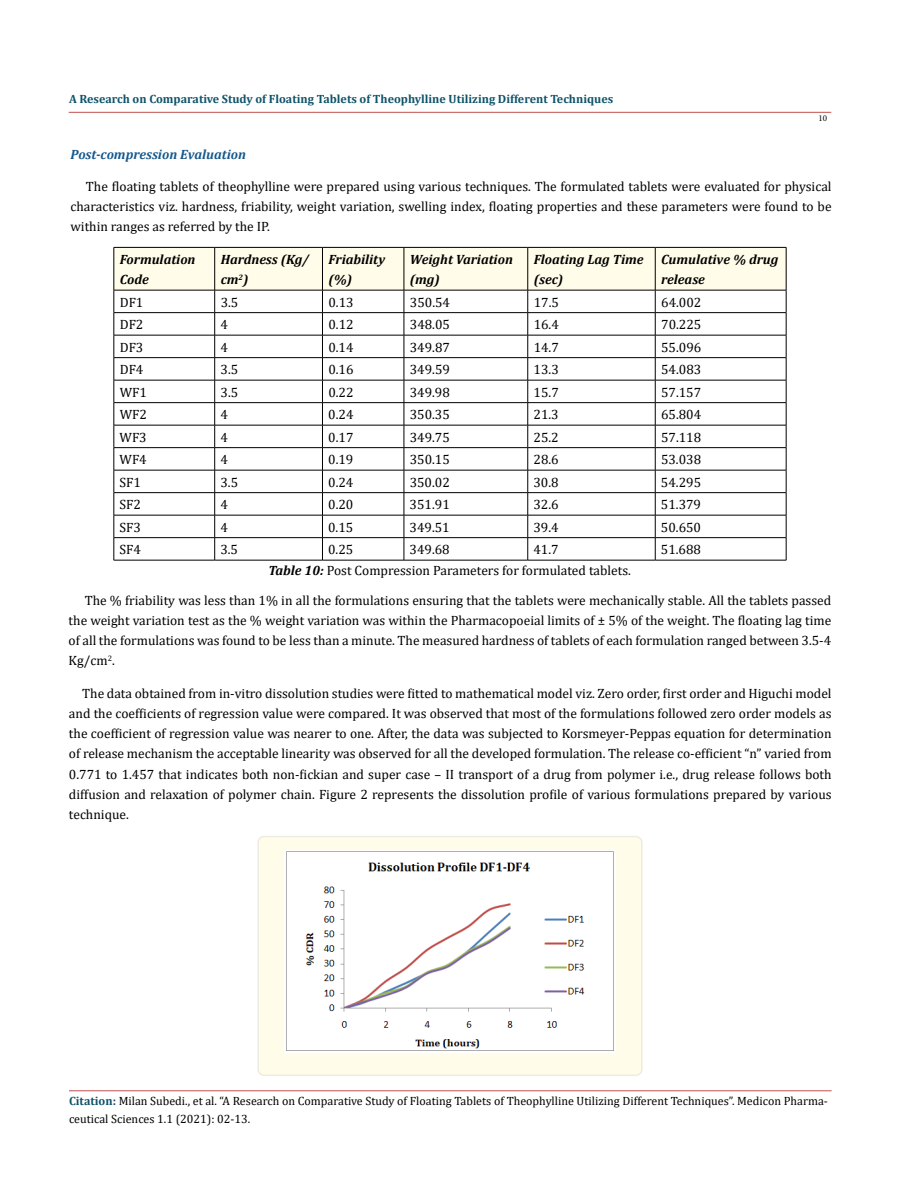
<style>
.page{position:relative;width:900px;height:1188px;background:#fff}
.page>*{position:absolute;margin:0;border:0;box-sizing:border-box;transform-origin:0 0}
.t1{font:13.5px/20.2px "Cambria";color:#000;text-align:justify}
.t2{font:italic 700 13.5px/20.2px "Cambria";color:#000}
.t3{font:italic 700 13.5px "Cambria";color:#15588c}
.t4{font:12px/18px "Cambria";color:#000}
.t5{font:700 12px "Cambria";color:#0e536a}
.t6{font:9px "Minion Pro";color:#000}
.s1{font-weight:700;font-style:italic}
.s2{font-weight:700;color:#0e536a}
.s3{font-weight:700;color:#173e88}
</style>
<div class="page">
<hr style="left:69px;top:1091px;width:763px;height:1px;background:#c0504d">
<hr style="left:69px;top:112px;width:762px;height:1px;background:#c0504d">
<svg style="left:114px;top:247px;width:673px;height:313px"></svg>
<hr style="left:114px;top:560px;width:101px;height:1px;background:#000">
<hr style="left:215px;top:560px;width:107px;height:1px;background:#000">
<hr style="left:322px;top:560px;width:82px;height:1px;background:#000">
<hr style="left:404px;top:560px;width:124px;height:1px;background:#000">
<hr style="left:528px;top:560px;width:127px;height:1px;background:#000">
<hr style="left:655px;top:560px;width:131px;height:1px;background:#000">
<div style="left:258px;top:837px;width:384px;height:238px;background:#fffde9;border-radius:6px"></div>
<div style="left:257px;top:836px;width:386px;height:240px;border:2px solid #eeece1;border-radius:6px"></div>
<img style="left:285px;top:851px;width:330px;height:201px">
<p class="t5" style="left:69px;top:90px;width:546px">A Research on Comparative Study of Floating Tablets of Theophylline Utilizing Different Techniques</p>
<p class="t6" style="left:818px;top:112px;width:10px">10</p>
<p class="t3" style="left:70px;top:145px;width:177px">Post-compression Evaluation</p>
<p class="t1" style="left:70px;top:176px;width:763px;text-indent:15px">The floating tablets of theophylline were prepared using various techniques. The formulated tablets were evaluated for physical characteristics viz. hardness, friability, weight variation, swelling index, floating properties and these parameters were found to be within ranges as referred by the IP.</p>
<p class="t2" style="left:120px;top:249px;width:77px">Formulation<br>Code</p>
<p class="t2" style="left:221px;top:249px;width:90px">Hardness (Kg/ cm<sup>2</sup>)</p>
<p class="t2" style="left:328px;top:249px;width:58px">Friability (%)</p>
<p class="t2" style="left:410px;top:249px;width:104px">Weight Variation (mg)</p>
<p class="t2" style="left:534px;top:249px;width:111px">Floating Lag Time (sec)</p>
<p class="t2" style="left:661px;top:249px;width:119px">Cumulative % drug release</p>
<p class="t1" style="left:120px;top:292px;width:25px">DF1</p>
<p class="t1" style="left:221px;top:292px;width:19px">3.5</p>
<p class="t1" style="left:328px;top:292px;width:27px">0.13</p>
<p class="t1" style="left:410px;top:292px;width:42px">350.54</p>
<p class="t1" style="left:534px;top:292px;width:27px">17.5</p>
<p class="t1" style="left:661px;top:292px;width:42px">64.002</p>
<p class="t1" style="left:120px;top:314px;width:25px">DF2</p>
<p class="t1" style="left:221px;top:314px;width:9px">4</p>
<p class="t1" style="left:328px;top:314px;width:27px">0.12</p>
<p class="t1" style="left:410px;top:314px;width:42px">348.05</p>
<p class="t1" style="left:534px;top:314px;width:27px">16.4</p>
<p class="t1" style="left:661px;top:314px;width:42px">70.225</p>
<p class="t1" style="left:120px;top:337px;width:25px">DF3</p>
<p class="t1" style="left:221px;top:337px;width:9px">4</p>
<p class="t1" style="left:328px;top:337px;width:27px">0.14</p>
<p class="t1" style="left:410px;top:337px;width:42px">349.87</p>
<p class="t1" style="left:534px;top:337px;width:27px">14.7</p>
<p class="t1" style="left:661px;top:337px;width:42px">55.096</p>
<p class="t1" style="left:120px;top:359px;width:25px">DF4</p>
<p class="t1" style="left:221px;top:359px;width:19px">3.5</p>
<p class="t1" style="left:328px;top:359px;width:27px">0.16</p>
<p class="t1" style="left:410px;top:359px;width:42px">349.59</p>
<p class="t1" style="left:534px;top:359px;width:27px">13.3</p>
<p class="t1" style="left:661px;top:359px;width:42px">54.083</p>
<p class="t1" style="left:120px;top:382px;width:29px">WF1</p>
<p class="t1" style="left:221px;top:382px;width:19px">3.5</p>
<p class="t1" style="left:328px;top:382px;width:27px">0.22</p>
<p class="t1" style="left:410px;top:382px;width:42px">349.98</p>
<p class="t1" style="left:534px;top:382px;width:27px">15.7</p>
<p class="t1" style="left:661px;top:382px;width:42px">57.157</p>
<p class="t1" style="left:120px;top:404px;width:29px">WF2</p>
<p class="t1" style="left:221px;top:404px;width:9px">4</p>
<p class="t1" style="left:328px;top:404px;width:27px">0.24</p>
<p class="t1" style="left:410px;top:404px;width:42px">350.35</p>
<p class="t1" style="left:534px;top:404px;width:27px">21.3</p>
<p class="t1" style="left:661px;top:404px;width:42px">65.804</p>
<p class="t1" style="left:120px;top:427px;width:29px">WF3</p>
<p class="t1" style="left:221px;top:427px;width:9px">4</p>
<p class="t1" style="left:328px;top:427px;width:27px">0.17</p>
<p class="t1" style="left:410px;top:427px;width:42px">349.75</p>
<p class="t1" style="left:534px;top:427px;width:27px">25.2</p>
<p class="t1" style="left:661px;top:427px;width:42px">57.118</p>
<p class="t1" style="left:120px;top:449px;width:29px">WF4</p>
<p class="t1" style="left:220px;top:449px;width:9px">4</p>
<p class="t1" style="left:328px;top:449px;width:27px">0.19</p>
<p class="t1" style="left:410px;top:449px;width:42px">350.15</p>
<p class="t1" style="left:534px;top:449px;width:27px">28.6</p>
<p class="t1" style="left:661px;top:449px;width:42px">53.038</p>
<p class="t1" style="left:120px;top:472px;width:23px">SF1</p>
<p class="t1" style="left:220px;top:472px;width:19px">3.5</p>
<p class="t1" style="left:328px;top:472px;width:27px">0.24</p>
<p class="t1" style="left:410px;top:472px;width:42px">350.02</p>
<p class="t1" style="left:534px;top:472px;width:27px">30.8</p>
<p class="t1" style="left:661px;top:472px;width:42px">54.295</p>
<p class="t1" style="left:120px;top:494px;width:23px">SF2</p>
<p class="t1" style="left:220px;top:494px;width:9px">4</p>
<p class="t1" style="left:328px;top:494px;width:27px">0.20</p>
<p class="t1" style="left:410px;top:494px;width:42px">351.91</p>
<p class="t1" style="left:533px;top:494px;width:27px">32.6</p>
<p class="t1" style="left:661px;top:494px;width:42px">51.379</p>
<p class="t1" style="left:120px;top:517px;width:23px">SF3</p>
<p class="t1" style="left:220px;top:517px;width:9px">4</p>
<p class="t1" style="left:328px;top:517px;width:27px">0.15</p>
<p class="t1" style="left:410px;top:517px;width:42px">349.51</p>
<p class="t1" style="left:533px;top:517px;width:27px">39.4</p>
<p class="t1" style="left:661px;top:517px;width:42px">50.650</p>
<p class="t1" style="left:120px;top:539px;width:23px">SF4</p>
<p class="t1" style="left:220px;top:539px;width:19px">3.5</p>
<p class="t1" style="left:328px;top:539px;width:27px">0.25</p>
<p class="t1" style="left:410px;top:539px;width:42px">349.68</p>
<p class="t1" style="left:533px;top:539px;width:27px">41.7</p>
<p class="t1" style="left:661px;top:539px;width:42px">51.688</p>
<p class="t1" style="left:268px;top:560px;width:364px"><span class="s1">Table 10:</span> Post Compression Parameters for formulated tablets.</p>
<p class="t1" style="left:69px;top:590px;width:764px;text-indent:16px">The % friability was less than 1% in all the formulations ensuring that the tablets were mechanically stable. All the tablets passed the weight variation test as the % weight variation was within the Pharmacopoeial limits of ± 5% of the weight. The floating lag time of all the formulations was found to be less than a minute. The measured hardness of tablets of each formulation ranged between 3.5-4<br>Kg/cm<sup>2</sup>.</p>
<p class="t1" style="left:69px;top:683px;width:764px;text-indent:13px">The data obtained from in-vitro dissolution studies were fitted to mathematical model viz. Zero order, first order and Higuchi model and the coefficients of regression value were compared. It was observed that most of the formulations followed zero order models as the coefficient of regression value was nearer to one. After, the data was subjected to Korsmeyer-Peppas equation for determination of release mechanism the acceptable linearity was observed for all the developed formulation. The release co-efficient “n” varied from 0.771 to 1.457 that indicates both non-fickian and super case – II transport of a drug from polymer i.e., drug release follows both diffusion and relaxation of polymer chain. Figure 2 represents the dissolution profile of various formulations prepared by various technique.</p>
<p class="t4" style="left:69px;top:1092px;width:760px"><span class="s2">Citation</span><span class="s3">:</span> Milan Subedi., et al. “A Research on Comparative Study of Floating Tablets of Theophylline Utilizing Different Techniques”. Medicon Pharma&shy;ceutical Sciences 1.1 (2021): 02-13.</p>
</div>
